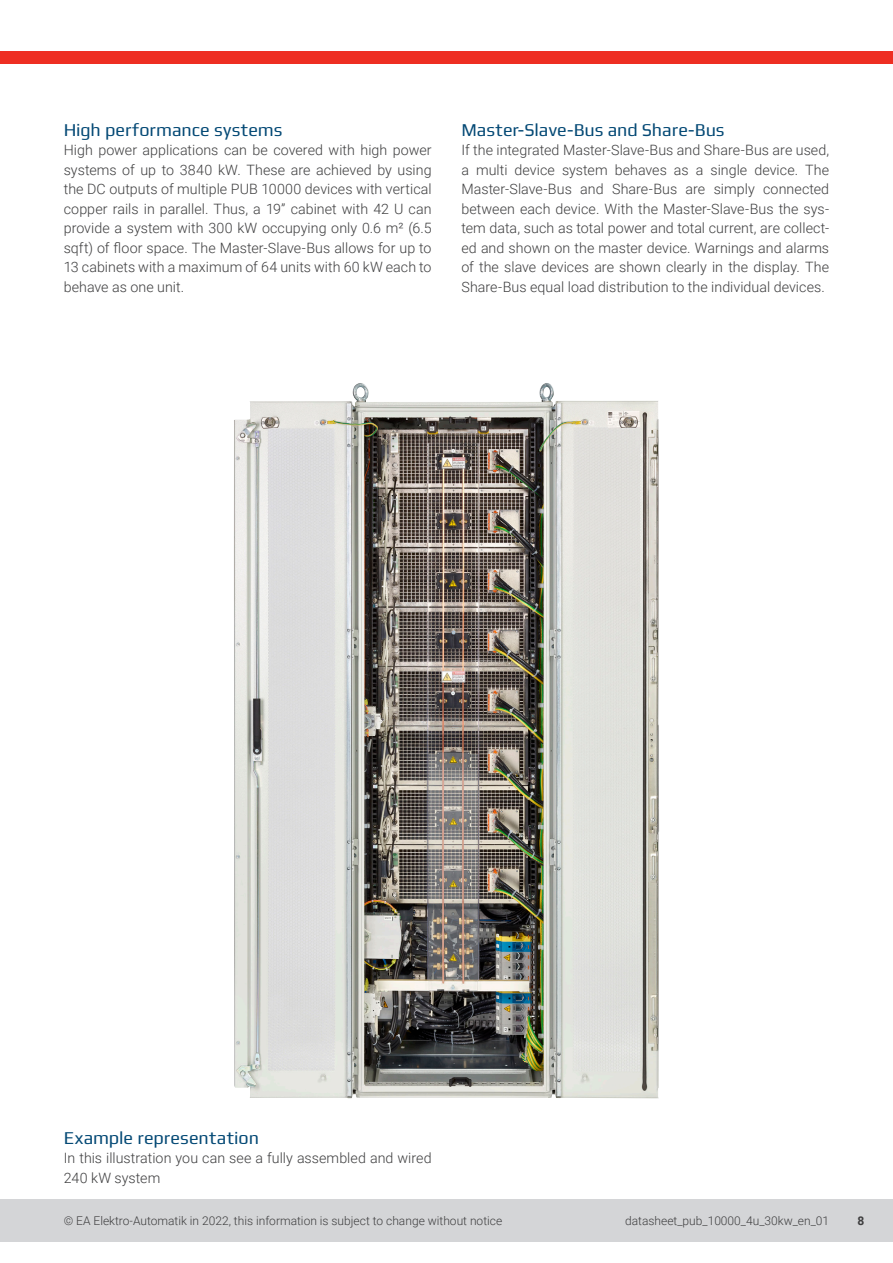
<style>
.page{position:relative;width:893px;height:1263px;background:#fff}
.page>*{position:absolute;margin:0;border:0;box-sizing:border-box;transform-origin:0 0}
.t1{font:18px "Play";letter-spacing:-.005em;color:#044975}
.t2{font:300 14.25px/19.5px "Roboto";letter-spacing:.005em;color:#3e3e3f;text-align:justify}
.t3{font:300 12px "Roboto";color:#3e3e3f}
.t4{font:700 12px "Roboto";color:#3e3e3f}
</style>
<div class="page">
<div style="left:0;top:1199px;width:893px;height:43px;background:#d4d5d7"></div>
<div style="left:0;top:51px;width:893px;height:13px;background:#ee2e22"></div>
<img style="left:234px;top:383px;width:425px;height:715px">
<p class="t1" style="left:64px;top:117px;width:220px">High performance systems</p>
<p class="t2" style="left:64px;top:140px;width:369px">High power applications can be covered with high power systems of up to 3840 kW. These are achieved by using the DC outputs of multiple PUB 10000 devices with vertical copper rails in parallel. Thus, a 19” cabinet with 42 U can provide a system with 300 kW occupying only 0.6 m² (6.5 sqft) of floor space. The Master-Slave-Bus allows for up to 13 cabinets with a maximum of 64 units with 60 kW each to behave as one unit.</p>
<p class="t1" style="left:461px;top:117px;width:265px">Master-Slave-Bus and Share-Bus</p>
<p class="t2" style="left:461px;top:140px;width:369px">If the integrated Master-Slave-Bus and Share-Bus are used, a multi device system behaves as a single device. The Master-Slave-Bus and Share-Bus are simply connected between each device. With the Master-Slave-Bus the sys&shy;tem data, such as total power and total current, are collect&shy;ed and shown on the master device. Warnings and alarms of the slave devices are shown clearly in the display. The Share-Bus equal load distribution to the individual devices.</p>
<p class="t1" style="left:64px;top:1125px;width:197px">Example representation</p>
<p class="t2" style="left:64px;top:1148px;width:369px">In this illustration you can see a fully assembled and wired<br>240 kW system</p>
<p class="t3" style="left:64px;top:1212px;width:440px">© EA Elektro-Automatik in 2022, this information is subject to change without notice</p>
<p class="t3" style="left:625px;top:1212px;width:206px">datasheet_pub_10000_4u_30kw_en_01</p>
<p class="t4" style="left:858px;top:1212px;width:8px">8</p>
</div>
